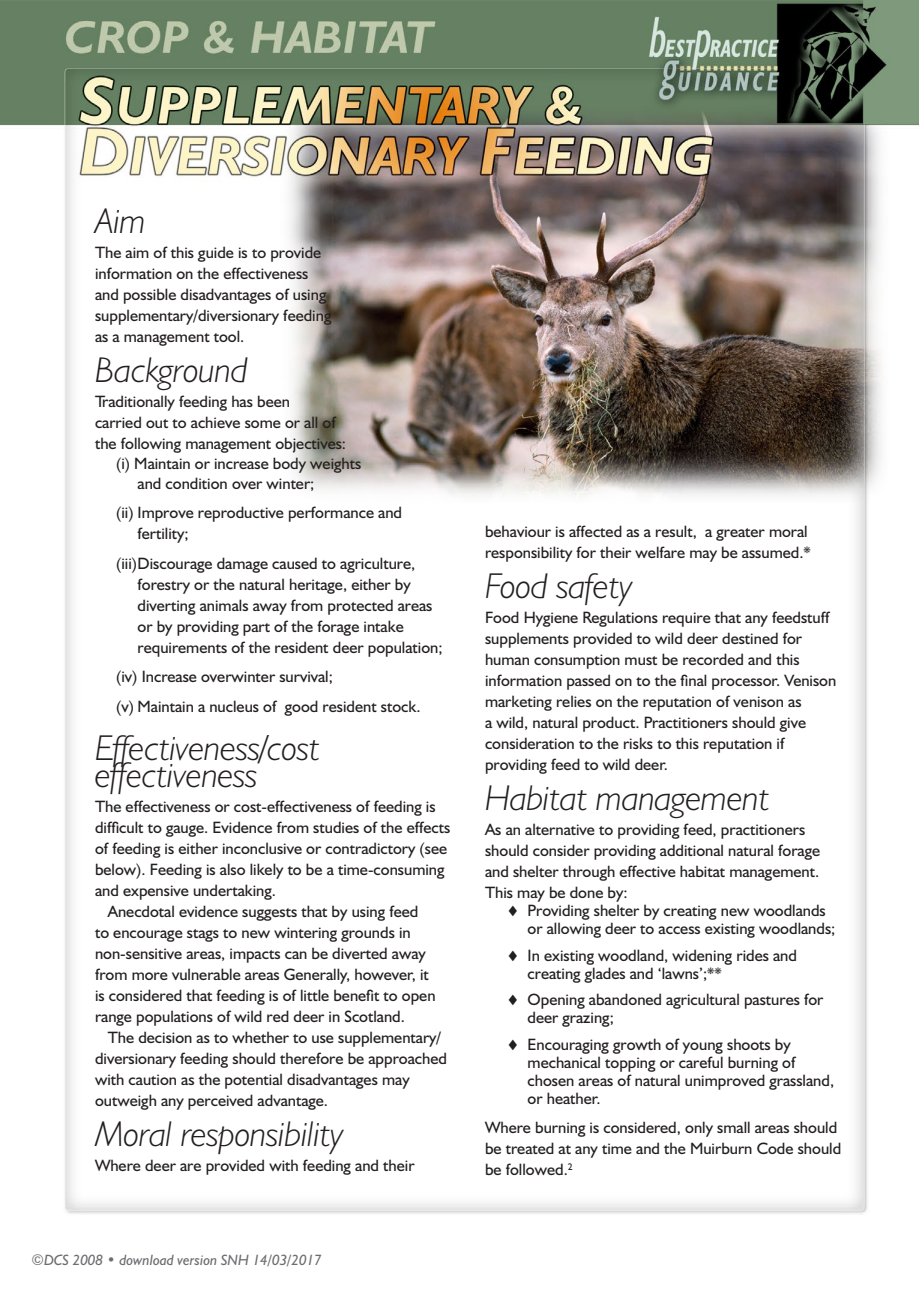
<style>
.page{position:relative;width:919px;height:1289px;background:#fff}
.page>*{position:absolute;margin:0;border:0;box-sizing:border-box;transform-origin:0 0}
.t1{font:italic 300 36px/27px "Humanist 521 BT";letter-spacing:-.005em;color:#231f20}
.t2{font:16.5px/21px "Humanist 521 BT";color:#231f20}
.t3{font:italic 15px "Humanist 521 BT";color:#6c6d70}
</style>
<div class="page">
<img style="left:0;top:0;width:918px;height:1214px">
<h1 class="t1" style="left:95px;top:207px;width:52px">Aim</h1>
<p class="t2" style="left:95px;top:242px;width:238px">The aim of this guide is to provide information on the effectiveness and possible disadvantages of using supplementary/diversionary feeding as a management tool.</p>
<h1 class="t1" style="left:95px;top:356px;width:154px">Background</h1>
<p class="t2" style="left:95px;top:391px;width:252px">Traditionally feeding has been<br>carried out to achieve some or all of the following management objectives:</p>
<p class="t2" style="left:137px;top:453px;width:225px;line-height:19.5px;text-indent:-21px">(i) Maintain or increase body weights and condition over winter;</p>
<p class="t2" style="left:137px;top:501px;width:266px;text-indent:-21px">(ii) Improve reproductive performance and fertility;</p>
<p class="t2" style="left:137px;top:552px;width:306px;text-indent:-21px">(iii)Discourage damage caused to agriculture, forestry or the natural heritage, either by diverting animals away from protected areas or by providing part of the forage intake requirements of the resident deer population;</p>
<p class="t2" style="left:116px;top:661px;width:306px;line-height:29.5px">(iv) Increase overwinter survival;<br>(v) Maintain a nucleus of good resident stock.</p>
<h1 class="t1" style="left:95px;top:733px;width:226px">Effectiveness/cost effectiveness</h1>
<p class="t2" style="left:95px;top:795px;width:342px">The effectiveness or cost-effectiveness of feeding is</p>
<p class="t2" style="left:95px;top:816px;width:357px">difficult to gauge. Evidence from studies of the effects</p>
<p class="t2" style="left:95px;top:837px;width:353px">of feeding is either inconclusive or contradictory (see</p>
<p class="t2" style="left:95px;top:858px;width:351px">below). Feeding is also likely to be a time-consuming</p>
<p class="t2" style="left:95px;top:879px;width:182px">and expensive undertaking.</p>
<p class="t2" style="left:108px;top:900px;width:312px">Anecdotal evidence suggests that by using feed</p>
<p class="t2" style="left:95px;top:921px;width:317px">to encourage stags to new wintering grounds in</p>
<p class="t2" style="left:95px;top:942px;width:332px">non-sensitive areas, impacts can be diverted away</p>
<p class="t2" style="left:95px;top:963px;width:335px">from more vulnerable areas Generally, however, it</p>
<p class="t2" style="left:95px;top:984px;width:342px">is considered that feeding is of little benefit to open</p>
<p class="t2" style="left:95px;top:1005px;width:311px">range populations of wild red deer in Scotland.</p>
<p class="t2" style="left:108px;top:1026px;width:335px">The decision as to whether to use supplementary/</p>
<p class="t2" style="left:95px;top:1047px;width:353px">diversionary feeding should therefore be approached</p>
<p class="t2" style="left:95px;top:1068px;width:316px">with caution as the potential disadvantages may</p>
<p class="t2" style="left:95px;top:1089px;width:234px">outweigh any perceived advantage.</p>
<h1 class="t1" style="left:95px;top:1119px;width:251px">Moral responsibility</h1>
<p class="t2" style="left:95px;top:1154px;width:321px">Where deer are provided with feeding and their</p>
<p class="t3" style="left:32px;top:1250px;width:292px">©DCS 2008 • download version SNH 14/03/2017</p>
<p class="t2" style="left:485px;top:520px;width:327px">behaviour is affected as a result, a greater moral responsibility for their welfare may be assumed.*</p>
<h1 class="t1" style="left:485px;top:571px;width:149px">Food safety</h1>
<p class="t2" style="left:485px;top:606px;width:353px">Food Hygiene Regulations require that any feedstuff supplements provided to wild deer destined for human consumption must be recorded and this information passed on to the final processor. Venison marketing relies on the reputation of venison as<br>a wild, natural product. Practitioners should give consideration to the risks to this reputation if providing feed to wild deer.</p>
<h1 class="t1" style="left:485px;top:783px;width:286px">Habitat management</h1>
<p class="t2" style="left:485px;top:818px;width:336px">As an alternative to providing feed, practitioners should consider providing additional natural forage and shelter through effective habitat management.<br>This may be done by:</p>
<p class="t2" style="left:527px;top:901px;width:309px;line-height:18px;text-indent:-21px">♦ Providing shelter by creating new woodlands or allowing deer to access existing woodlands;</p>
<p class="t2" style="left:527px;top:945px;width:271px;line-height:18px;text-indent:-21px">♦ In existing woodland, widening rides and creating glades and ‘lawns’;**</p>
<p class="t2" style="left:527px;top:990px;width:297px;line-height:18px;text-indent:-21px">♦ Opening abandoned agricultural pastures for deer grazing;</p>
<p class="t2" style="left:527px;top:1034px;width:308px;line-height:18px;text-indent:-21px">♦ Encouraging growth of young shoots by mechanical topping or careful burning of chosen areas of natural unimproved grassland, or heather.</p>
<p class="t2" style="left:485px;top:1116px;width:358px">Where burning is considered, only small areas should be treated at any time and the Muirburn Code should be followed.<sup>2</sup></p>
</div>
